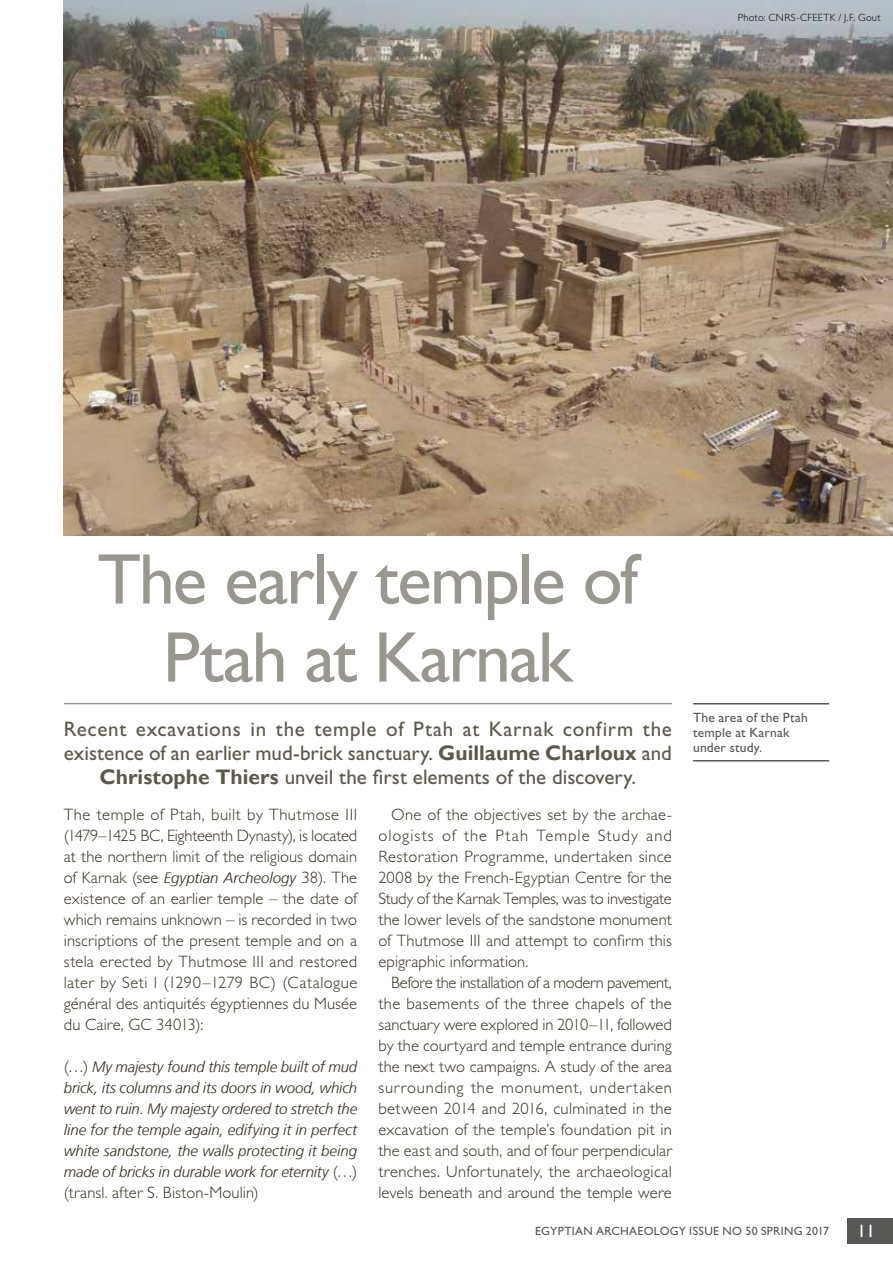
<style>
.page{position:relative;width:893px;height:1263px;background:#fff}
.page>*{position:absolute;margin:0;border:0;box-sizing:border-box;transform-origin:0 0}
.t1{font:72px/78px "Gill Sans Std";letter-spacing:-.025em;color:#99978f;text-align:center}
.t2{font:21px/24px "Gill Sans Std";letter-spacing:.01em;color:#5c584c;text-align:center}
.t3{font:18px "Gill Sans Std";color:#fff}
.t4{font:300 16.5px/21px "Gill Sans Std";letter-spacing:.01em;color:#342e1f;text-align:justify}
.t5{font:italic 300 15px/21px "Frutiger";letter-spacing:-.01em;color:#342e1f;text-align:justify}
.t6{font:13.5px/15px "Gill Sans Std";letter-spacing:.015em;color:#575756}
.t7{font:12px "Gill Sans Std";letter-spacing:.025em;color:#575756}
.t8{font:300 10.5px "Gill Sans Std";letter-spacing:.025em;color:#000}
.s1{font-family:"Gill Sans";font-weight:700}
.s2{font-family:"Frutiger";font-style:italic;font-size:15px}
.s3{font-family:"Gill Sans Std";font-style:normal;font-size:16.5px}
</style>
<div class="page">
<div style="left:847px;top:1218px;width:46px;height:26px;background:#575756"></div>
<hr style="left:64px;top:703px;width:608px;height:1px;background:#99978f">
<hr style="left:693px;top:703px;width:136px;height:1px;background:#575756">
<hr style="left:693px;top:760px;width:136px;height:1px;background:#575756">
<img style="left:64px;top:0;width:829px;height:536px">
<p class="t8" style="left:738px;top:11px;width:144px">Photo: CNRS-CFEETK / J.F. Gout</p>
<h1 class="t1" style="left:97px;top:541px;width:542px">The early temple of<br>Ptah at Karnak</h1>
<p class="t2" style="left:64px;top:717px;width:610px">Recent excavations in the temple of Ptah at Karnak confirm the existence of an earlier mud-brick sanctuary. <span class="s1">Guillaume Charloux</span> and<br><span class="s1">Christophe Thiers</span> unveil the first elements of the discovery.</p>
<p class="t4" style="left:378px;top:804px;width:295px;text-indent:13px">One of the objectives set by the archae&shy;ologists of the Ptah Temple Study and Restoration Programme, undertaken since 2008 by the French-Egyptian Centre for the Study of the Karnak Temples, was to investigate the lower levels of the sandstone monument of Thutmose III and attempt to confirm this epigraphic information.</p>
<p class="t4" style="left:378px;top:972px;width:295px;text-indent:13px">Before the installation of a modern pavement, the basements of the three chapels of the sanctuary were explored in 2010–11, followed by the courtyard and temple entrance during the next two campaigns. A study of the area surrounding the monument, undertaken between 2014 and 2016, culminated in the excavation of the temple’s foundation pit in the east and south, and of four perpendicular trenches. Unfortunately, the archaeological levels beneath and around the temple were</p>
<p class="t4" style="left:64px;top:804px;width:295px">The temple of Ptah, built by Thutmose III (1479–1425 BC, Eighteenth Dynasty), is located at the northern limit of the religious domain of Karnak (see <span class="s2">Egyptian Archeology</span> 38). The existence of an earlier temple – the date of which remains unknown – is recorded in two inscriptions of the present temple and on a stela erected by Thutmose III and restored later by Seti I (1290–1279 BC) (Catalogue général des antiquités égyptiennes du Musée du Caire, GC 34013):</p>
<p class="t5" style="left:64px;top:1056px;width:295px"><span class="s3">(…)</span> My majesty found this temple built of mud brick, its columns and its doors in wood, which went to ruin. My majesty ordered to stretch the line for the temple again, edifying it in perfect white sandstone, the walls protecting it being made of bricks in durable work for eternity <span class="s3">(…)</span></p>
<p class="t4" style="left:64px;top:1182px;width:196px">(transl. after S. Biston-Moulin)</p>
<p class="t6" style="left:693px;top:709px;width:116px">The area of the Ptah temple at Karnak under study.</p>
<p class="t7" style="left:535px;top:1224px;width:296px">EGYPTIAN ARCHAEOLOGY ISSUE NO 50 SPRING 2017</p>
<p class="t3" style="left:857px;top:1221px;width:19px">11</p>
</div>
